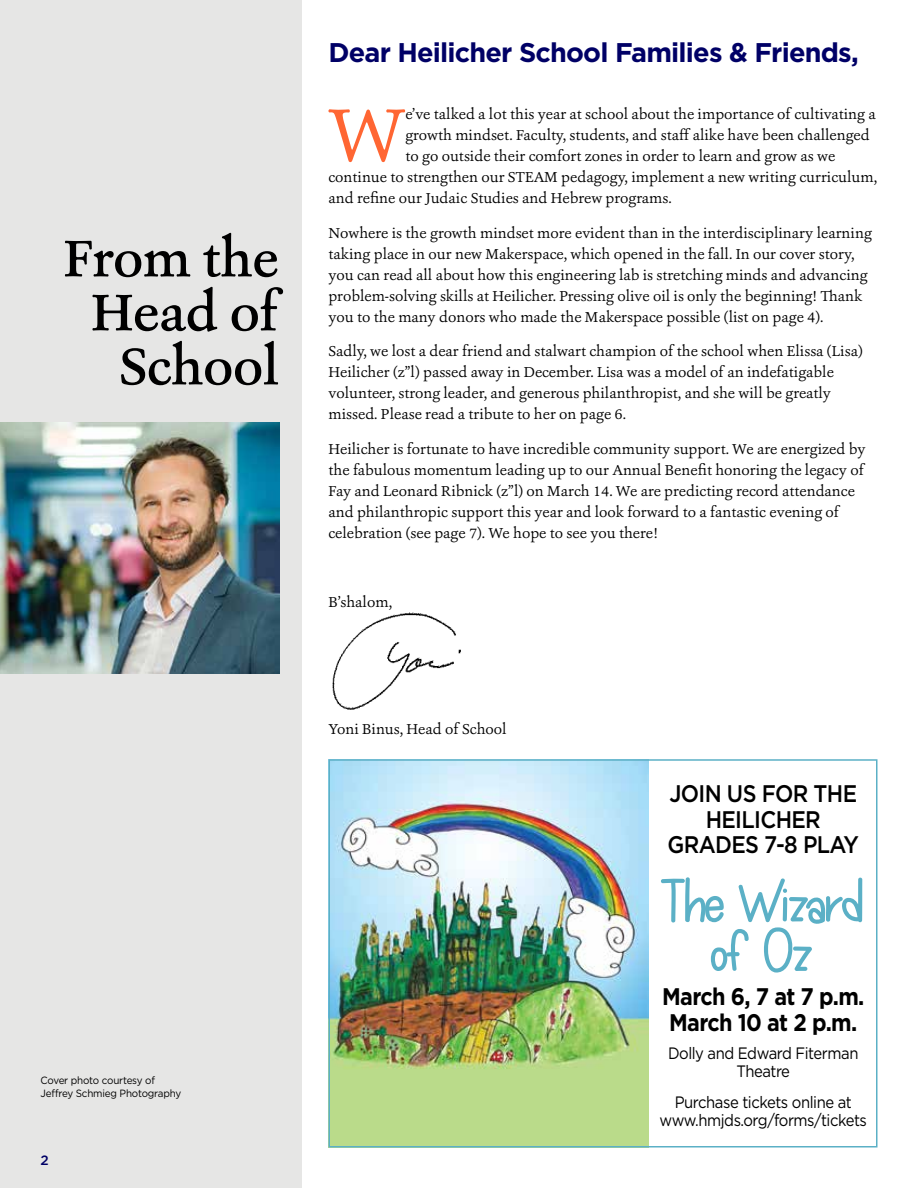
<style>
.page{position:relative;width:918px;height:1188px;background:#fff}
.page>*{position:absolute;margin:0;border:0;box-sizing:border-box;transform-origin:0 0}
.t1{font:78.3px "Ashbury";color:#f63}
.t2{font:58.5px/49.5px "KL Sweet Berries";letter-spacing:-.08em;color:#5bb0c6;text-align:center}
.t3{font:500 54px/54px "Ashbury";letter-spacing:-.01em;color:#000;text-align:right}
.t4{font:700 27px "Gotham";letter-spacing:-.03em;color:#006}
.t5{font:500 24px/25.5px "Gotham";letter-spacing:-.03em;color:#000;text-align:center;scale:.9 1}
.t6{font:700 24px/25.5px "Gotham";letter-spacing:-.03em;color:#000;scale:.9 1}
.t7{font:16.5px/18px "Gotham";letter-spacing:-.03em;color:#000;text-align:center;scale:.9 1}
.t8{font:15px/21px "Ashbury";color:#000}
.t9{font:500 13.5px "Gotham";color:#006}
.t10{font:10.5px/13.5px "Gotham";letter-spacing:-.02em;color:#000;scale:.94 1}
</style>
<div class="page">
<div style="left:0;top:0;width:301px;height:1188px;background:#e6e6e5"></div>
<img style="left:331px;top:762px;width:318px;height:383px">
<img style="left:332px;top:612px;width:129px;height:98px">
<img style="left:0;top:423px;width:279px;height:250px">
<div style="left:328px;top:759px;width:550px;height:389px;border:2px solid #5bb0c6"></div>
<h3 class="t3" style="left:64px;top:231px;width:217px">From the<br>Head of<br>School</h3>
<p class="t10" style="left:40px;top:1073px;width:151px">Cover photo courtesy of<br>Jeffrey Schmieg Photography</p>
<p class="t9" style="left:40px;top:1152px;width:10px">2</p>
<h3 class="t4" style="left:328px;top:35px;width:532px">Dear Heilicher School Families &amp; Friends,</h3>
<h1 class="t1" style="left:328px;top:85px;width:79px">W</h1>
<p class="t8" style="left:405px;top:104px;width:472px">e’ve talked a lot this year at school about the importance of cultivating a</p>
<p class="t8" style="left:405px;top:125px;width:466px">growth mindset. Faculty, students, and staff alike have been challenged</p>
<p class="t8" style="left:405px;top:146px;width:431px">to go outside their comfort zones in order to learn and grow as we</p>
<p class="t8" style="left:328px;top:167px;width:550px">continue to strengthen our STEAM pedagogy, implement a new writing curriculum,</p>
<p class="t8" style="left:328px;top:188px;width:345px">and refine our Judaic Studies and Hebrew programs.</p>
<p class="t8" style="left:328px;top:222px;width:545px">Nowhere is the growth mindset more evident than in the interdisciplinary learning taking place in our new Makerspace, which opened in the fall. In our cover story, you can read all about how this engineering lab is stretching minds and advancing problem-solving skills at Heilicher. Pressing olive oil is only the beginning! Thank you to the many donors who made the Makerspace possible (list on page 4).</p>
<p class="t8" style="left:328px;top:341px;width:536px">Sadly, we lost a dear friend and stalwart champion of the school when Elissa (Lisa)<br>Heilicher (z”l) passed away in December. Lisa was a model of an indefatigable volunteer, strong leader, and generous philanthropist, and she will be greatly missed. Please read a tribute to her on page 6.</p>
<p class="t8" style="left:328px;top:438px;width:539px">Heilicher is fortunate to have incredible community support. We are energized by the fabulous momentum leading up to our Annual Benefit honoring the legacy of Fay and Leonard Ribnick (z”l) on March 14. We are predicting record attendance and philanthropic support this year and look forward to a fantastic evening of celebration (see page 7). We hope to see you there!</p>
<p class="t8" style="left:328px;top:591px;width:65px">B’shalom,</p>
<p class="t8" style="left:328px;top:719px;width:180px">Yoni Binus, Head of School</p>
<h3 class="t5" style="left:668px;top:781px;width:214px">JOIN US FOR THE<br>HEILICHER<br>GRADES 7-8 PLAY</h3>
<h2 class="t2" style="left:660px;top:877px;width:208px">The Wizard of Oz</h2>
<h3 class="t6" style="left:662px;top:984px;width:226px">March 6, 7 at 7 p.m.<br>March 10 at 2 p.m.</h3>
<p class="t7" style="left:668px;top:1044px;width:213px">Dolly and Edward Fiterman<br>Theatre</p>
<p class="t7" style="left:660px;top:1093px;width:232px">Purchase tickets online at www.hmjds.org/forms/tickets</p>
</div>
